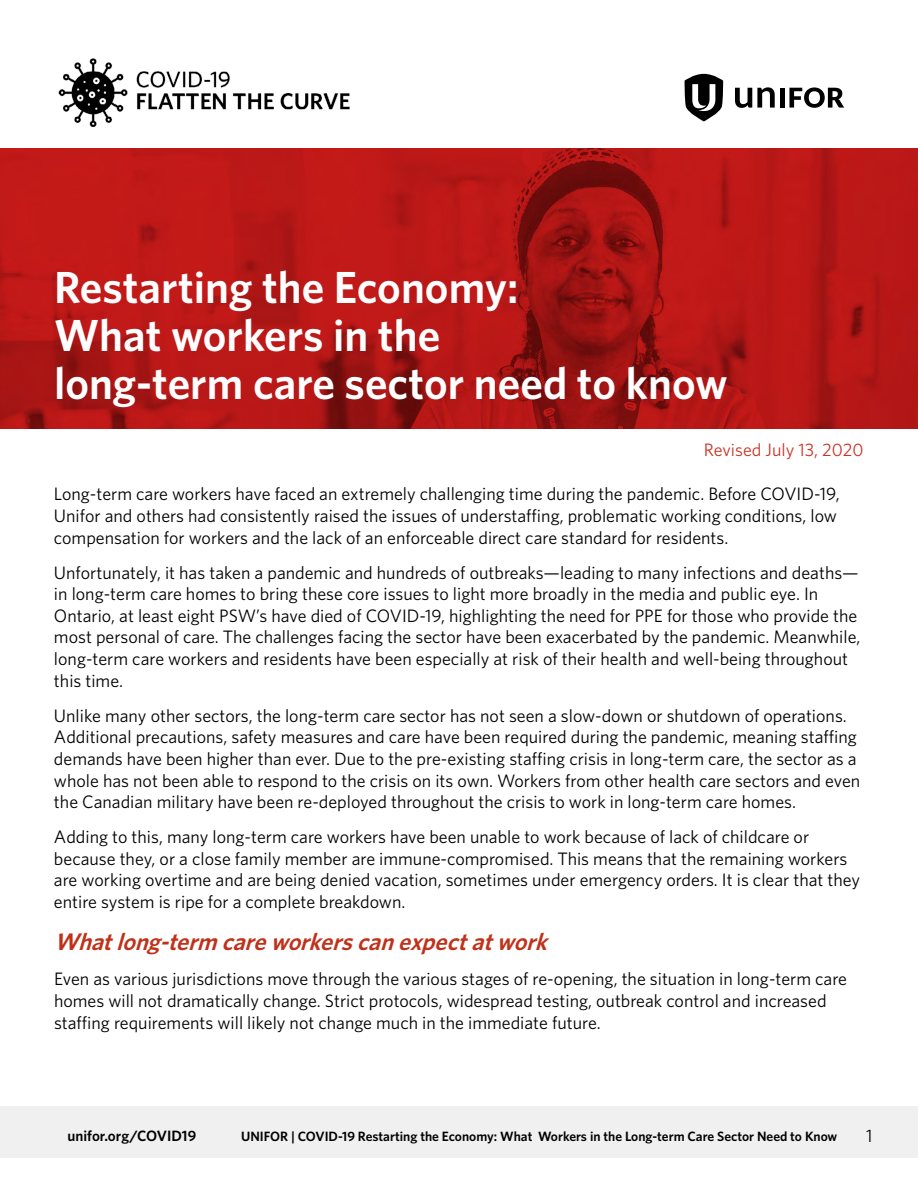
<style>
.page{position:relative;width:918px;height:1188px;background:#fff}
.page>*{position:absolute;margin:0;border:0;box-sizing:border-box;transform-origin:0 0}
.t1{font:600 45px/48px "Whitney";color:#fff}
.t2{font:italic 600 24px "Whitney";color:#c0311a}
.t3{font:18px/21.6px "Whitney";color:#000}
.t4{font:18px "Whitney";color:#c93428}
.t5{font:600 15px "Whitney";color:#000}
.t6{font:600 13.5px "Whitney";color:#000}
</style>
<div class="page">
<div style="left:0;top:1107px;width:918px;height:51px;background:#f0f0f0"></div>
<img style="left:58px;top:58px;width:292px;height:69px">
<svg style="left:684px;top:74px;width:39px;height:47px"></svg>
<svg style="left:735px;top:87px;width:40px;height:21px"></svg>
<svg style="left:789px;top:87px;width:55px;height:21px"></svg>
<hr style="left:780px;top:88px;width:4px;height:20px;background:#000">
<img style="left:0;top:148px;width:918px;height:281px">
<h1 class="t1" style="left:54px;top:262px;width:675px">Restarting the Economy:<br>What workers in the<br>long-term care sector need to know</h1>
<p class="t4" style="left:704px;top:438px;width:161px">Revised July 13, 2020</p>
<p class="t3" style="left:54px;top:483px;width:787px">Long-term care workers have faced an extremely challenging time during the pandemic. Before COVID-19,<br>Unifor and others had consistently raised the issues of understaffing, problematic working conditions, low compensation for workers and the lack of an enforceable direct care standard for residents.</p>
<p class="t3" style="left:54px;top:561px;width:808px">Unfortunately, it has taken a pandemic and hundreds of outbreaks—leading to many infections and deaths— in long-term care homes to bring these core issues to light more broadly in the media and public eye. In Ontario, at least eight PSW’s have died of COVID-19, highlighting the need for PPE for those who provide the most personal of care. The challenges facing the sector have been exacerbated by the pandemic. Meanwhile, long-term care workers and residents have been especially at risk of their health and well-being throughout this time.</p>
<p class="t3" style="left:54px;top:704px;width:808px">Unlike many other sectors, the long-term care sector has not seen a slow-down or shutdown of operations.<br>Additional precautions, safety measures and care have been required during the pandemic, meaning staffing demands have been higher than ever. Due to the pre-existing staffing crisis in long-term care, the sector as a whole has not been able to respond to the crisis on its own. Workers from other health care sectors and even the Canadian military have been re-deployed throughout the crisis to work in long-term care homes.</p>
<p class="t3" style="left:54px;top:826px;width:808px">Adding to this, many long-term care workers have been unable to work because of lack of childcare or because they, or a close family member are immune-compromised. This means that the remaining workers are working overtime and are being denied vacation, sometimes under emergency orders. It is clear that they entire system is ripe for a complete breakdown.</p>
<h2 class="t2" style="left:54px;top:926px;width:503px">Whatlong-term careworkerscanexpectatwork</h2>
<p class="t3" style="left:54px;top:968px;width:795px">Even as various jurisdictions move through the various stages of re-opening, the situation in long-term care homes will not dramatically change. Strict protocols, widespread testing, outbreak control and increased staffing requirements will likely not change much in the immediate future.</p>
<p class="t5" style="left:68px;top:1126px;width:130px">unifor.org/COVID19</p>
<p class="t6" style="left:241px;top:1128px;width:598px">UNIFOR | COVID-19 Restarting the Economy: What Workers in the Long-term Care Sector Need to Know</p>
<p class="t3" style="left:866px;top:1124px;width:8px">1</p>
</div>
